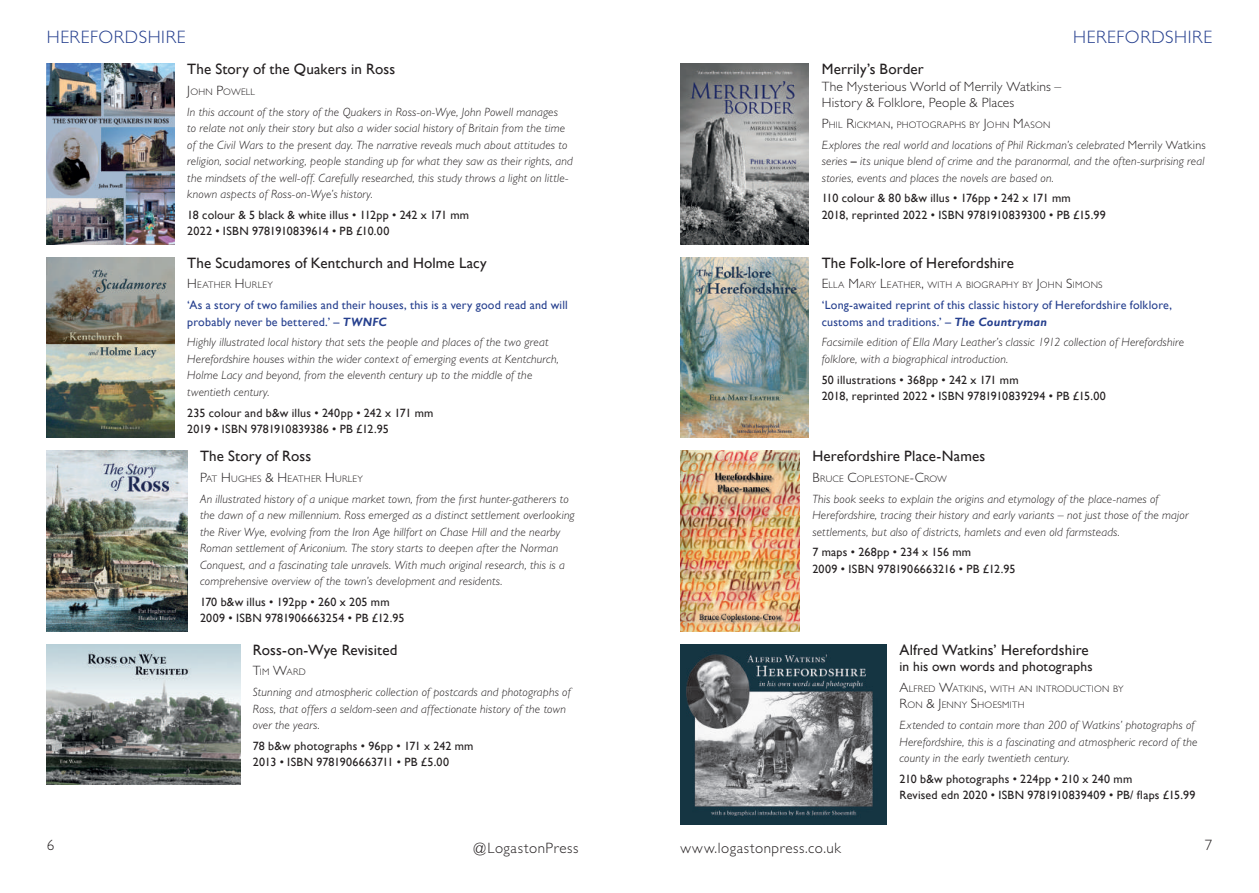
<style>
.page{position:relative;width:1259px;height:893px;background:#fff}
.page>*{position:absolute;margin:0;border:0;box-sizing:border-box;transform-origin:0 0}
.t1{font:300 18px "Gill Sans";letter-spacing:.035em;color:#253f8e}
.t2{font:15px "Gill Sans";letter-spacing:.01em;color:#231f20}
.t3{font:300 15px "Gill Sans";letter-spacing:.035em;color:#231f20}
.t4{font:300 13.5px/16.5px "Gill Sans";letter-spacing:.015em;color:#231f20}
.t5{font:13.5px "Gill Sans";letter-spacing:.01em;color:#231f20}
.t6{font:italic 300 12px/16.5px "Gill Sans";letter-spacing:.015em;color:#231f20}
.t7{font:12px/16.5px "Gill Sans";letter-spacing:.015em;color:#231f20}
.t8{font:12px/16.5px "Gill Sans";letter-spacing:.015em;color:#253f8e}
.t9{font:300 9.45px/16.5px "Gill Sans";letter-spacing:.025em;color:#231f20}
.s1{font-size:13.5px}
.s2{font-weight:700;font-style:italic}
.s3{font-style:normal}
.s4{font-weight:400;font-style:normal}
</style>
<div class="page">
<img style="left:47px;top:257px;width:127px;height:181px">
<img style="left:47px;top:451px;width:140px;height:180px">
<img style="left:47px;top:644px;width:193px;height:141px">
<img style="left:680px;top:257px;width:129px;height:181px">
<img style="left:680px;top:451px;width:119px;height:180px">
<img style="left:680px;top:64px;width:129px;height:180px">
<img style="left:47px;top:64px;width:127px;height:180px">
<img style="left:680px;top:644px;width:206px;height:181px">
<h1 class="t1" style="left:47px;top:26px;width:140px">HEREFORDSHIRE</h1>
<h1 class="t1" style="left:1073px;top:26px;width:140px">HEREFORDSHIRE</h1>
<p class="t2" style="left:187px;top:60px;width:209px">The Story of the Quakers in Ross</p>
<p class="t9" style="left:187px;top:84px;width:69px"><span class="s1">J</span>OHN <span class="s1">P</span>OWELL</p>
<p class="t6" style="left:187px;top:104px;width:387px">In this account of the story of the Quakers in Ross-on-Wye, John Powell manages<br>to relate not only their story but also a wider social history of Britain from the time of the Civil Wars to the present day. The narrative reveals much about attitudes to religion, social networking, people standing up for what they saw as their rights, and the mindsets of the well-off. Carefully researched, this study throws a light on little&shy;known aspects of Ross-on-Wye’s history.</p>
<p class="t7" style="left:187px;top:207px;width:283px">18 colour &amp; 5 black &amp; white illus • 112pp • 242 x 171 mm<br>2022 • ISBN 9781910839614 • PB £10.00</p>
<p class="t2" style="left:187px;top:254px;width:301px">The Scudamores of Kentchurch and Holme Lacy</p>
<p class="t9" style="left:187px;top:277px;width:87px"><span class="s1">H</span> EATHER <span class="s1">H</span> URLEY</p>
<p class="t8" style="left:187px;top:297px;width:382px">‘As a story of two families and their houses, this is a very good read and will probably never be bettered.’ – <span class="s2">TWNFC</span></p>
<p class="t6" style="left:187px;top:334px;width:373px">Highly illustrated local history that sets the people and places of the two great Herefordshire houses within the wider context of emerging events at Kentchurch, Holme Lacy and beyond, from the eleventh century up to the middle of the twentieth century.</p>
<p class="t7" style="left:187px;top:405px;width:248px">235 colour and b&amp;w illus • 240pp • 242 x 171 mm<br>2019 • ISBN 9781910839386 • PB £12.95</p>
<p class="t2" style="left:200px;top:447px;width:113px">The Story of Ross</p>
<p class="t9" style="left:200px;top:471px;width:165px"><span class="s1">P</span>AT <span class="s1">H</span> UGHES <span class="s1">&amp; H</span> EATHER <span class="s1">H</span> URLEY</p>
<p class="t6" style="left:200px;top:490px;width:376px">An illustrated history of a unique market town, from the first hunter-gatherers to the dawn of a new millennium. Ross emerged as a distinct settlement overlooking the River Wye, evolving from the Iron Age hillfort on Chase Hill and the nearby Roman settlement of Ariconium. The story starts to deepen after the Norman Conquest, and a fascinating tale unravels. With much original research, this is a comprehensive overview of the town’s development and residents.</p>
<p class="t7" style="left:200px;top:594px;width:206px">170 b&amp;w illus • 192pp • 260 x 205 mm<br>2009 • ISBN 9781906663254 • PB £12.95</p>
<p class="t2" style="left:253px;top:641px;width:146px">Ross-on-Wye Revisited</p>
<p class="t9" style="left:253px;top:664px;width:54px"><span class="s1">T</span>IM <span class="s1">W</span>ARD</p>
<p class="t6" style="left:253px;top:684px;width:319px">Stunning and atmospheric collection of postcards and photographs of<br>Ross, that offers a seldom-seen and affectionate history of the town over the years.</p>
<p class="t7" style="left:253px;top:738px;width:222px">78 b&amp;w photographs • 96pp • 171 x 242 mm<br>2013 • ISBN 9781906663711 • PB £5.00</p>
<p class="t2" style="left:821px;top:60px;width:104px">Merrily’s Border</p>
<p class="t4" style="left:821px;top:78px;width:241px">The Mysterious World of Merrily Watkins –<br>History &amp; Folklore, People &amp; Places</p>
<p class="t9" style="left:821px;top:117px;width:230px"><span class="s1">P</span>HIL <span class="s1">R</span>ICKMAN<span class="s1">,</span> PHOTOGRAPHS BY <span class="s1">J</span>OHN <span class="s1">M</span>ASON</p>
<p class="t6" style="left:821px;top:137px;width:385px;text-align:justify">Explores the real world and locations of Phil Rickman’s celebrated <span class="s3">Merrily Watkins </span>series <span class="s4">–</span> its unique blend of crime and the paranormal, and the often-surprising real stories, events and places the novels are based on.</p>
<p class="t7" style="left:821px;top:190px;width:285px">110 colour &amp; 80 b&amp;w illus • 176pp • 242 x 171 mm<br>2018, reprinted 2022 • ISBN 9781910839300 • PB £15.99</p>
<p class="t2" style="left:821px;top:254px;width:194px">The Folk-lore of Herefordshire</p>
<p class="t9" style="left:821px;top:277px;width:282px"><span class="s1">E</span>LLA <span class="s1">M</span>ARY <span class="s1">L</span>EATHER<span class="s1">,</span> WITH A BIOGRAPHY BY <span class="s1">J</span>OHN <span class="s1">S</span>IMONS</p>
<p class="t8" style="left:821px;top:297px;width:352px">‘Long-awaited reprint of this classic history of Herefordshire folklore, customs and traditions.’ – <span class="s2">The Countryman</span></p>
<p class="t6" style="left:821px;top:334px;width:364px">Facsimile edition of Ella Mary Leather’s classic 1912 collection of Herefordshire folklore, with a biographical introduction.</p>
<p class="t7" style="left:821px;top:371px;width:286px">50 illustrations • 368pp • 242 x 171 mm<br>2018, reprinted 2022 • ISBN 9781910839294 • PB £15.00</p>
<p class="t2" style="left:812px;top:447px;width:174px">Herefordshire Place-Names</p>
<p class="t9" style="left:812px;top:470px;width:136px"><span class="s1">B</span> RUCE <span class="s1">C</span>OPLESTONE<span class="s1">-C</span>ROW</p>
<p class="t6" style="left:812px;top:490px;width:377px">This book seeks to explain the origins and etymology of the place-names of<br>Herefordshire, tracing their history and early variants – not just those of the major settlements, but also of districts, hamlets and even old farmsteads.</p>
<p class="t7" style="left:812px;top:544px;width:204px">7 maps • 268pp • 234 x 156 mm<br>2009 • ISBN 9781906663216 • PB £12.95</p>
<p class="t2" style="left:899px;top:641px;width:191px">Alfred Watkins’ Herefordshire</p>
<p class="t5" style="left:899px;top:659px;width:195px">in his own words and photographs</p>
<p class="t9" style="left:899px;top:680px;width:226px"><span class="s1">A</span>LFRED <span class="s1">W</span>ATKINS<span class="s1">,</span> WITH AN INTRODUCTION BY<br><span class="s1">R</span>ON <span class="s1">&amp; J</span>ENNY <span class="s1">S</span>HOESMITH</p>
<p class="t6" style="left:899px;top:717px;width:300px">Extended to contain more than 200 of Watkins’ photographs of<br>Herefordshire, this is a fascinating and atmospheric record of the county in the early twentieth century.</p>
<p class="t7" style="left:899px;top:771px;width:297px">210 b&amp;w photographs • 224pp • 210 x 240 mm<br>Revised edn 2020 • ISBN 9781910839409 • PB/ flaps £15.99</p>
<p class="t3" style="left:47px;top:837px;width:9px">6</p>
<p class="t3" style="left:474px;top:839px;width:106px">@LogastonPress</p>
<p class="t3" style="left:680px;top:839px;width:162px">www.logastonpress.co.uk</p>
<p class="t3" style="left:1204px;top:837px;width:9px">7</p>
</div>
